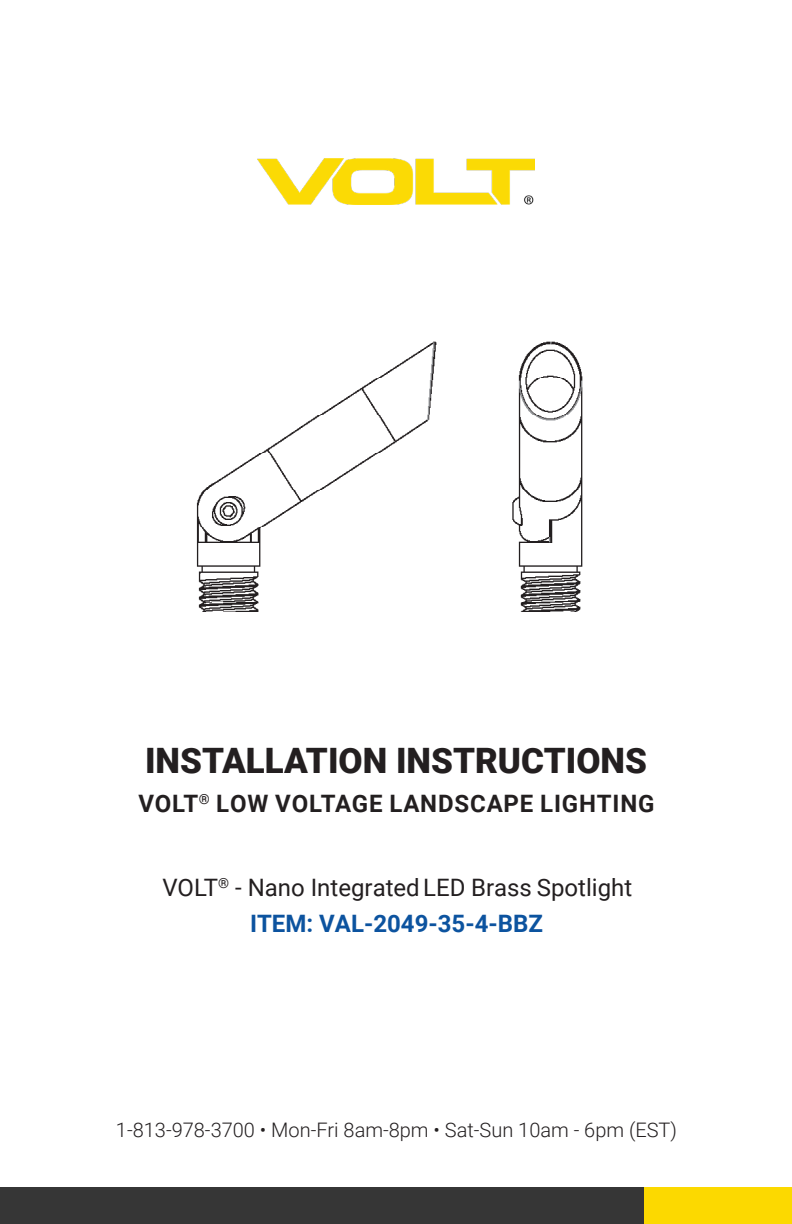
<style>
.page{position:relative;width:792px;height:1224px;background:#fff}
.page>*{position:absolute;margin:0;border:0;box-sizing:border-box;transform-origin:0 0}
.t1{font:900 35px "Roboto";color:#231f20}
.t2{font:24px/36px "Roboto";color:#231f20;text-align:center}
.t3{font:700 24px "Roboto";letter-spacing:.035em;color:#231f20}
.t4{font:300 20px "Roboto";color:#231f20}
.s1{font-style:inherit}
.s2{font-weight:700;color:#0c539f}
</style>
<div class="page">
<img style="left:257px;top:158px;width:278px;height:47px">
<div style="left:0;top:1188px;width:644px;height:36px;background:#363636"></div>
<div style="left:644px;top:1188px;width:148px;height:36px;background:#fcd900"></div>
<img style="left:196px;top:341px;width:387px;height:271px">
<p class="t1" style="left:145px;top:736px;width:503px">INSTALLATION INSTRUCTIONS</p>
<p class="t3" style="left:138px;top:786px;width:518px">VOLT<sup>®</sup> LOW VOLTAGE LANDSCAPE LIGHTING</p>
<p class="t2" style="left:162px;top:868px;width:471px"><span class="s1">VOLT</span><sup>®</sup> - Nano Integrated LED Brass Spotlight<br><span class="s2">ITEM:</span> <span class="s2">VAL-2049-35-4-BBZ</span></p>
<p class="t4" style="left:116px;top:1116px;width:563px">1-813-978-3700 • Mon-Fri 8am-8pm • Sat-Sun 10am - 6pm (EST)</p>
</div>
